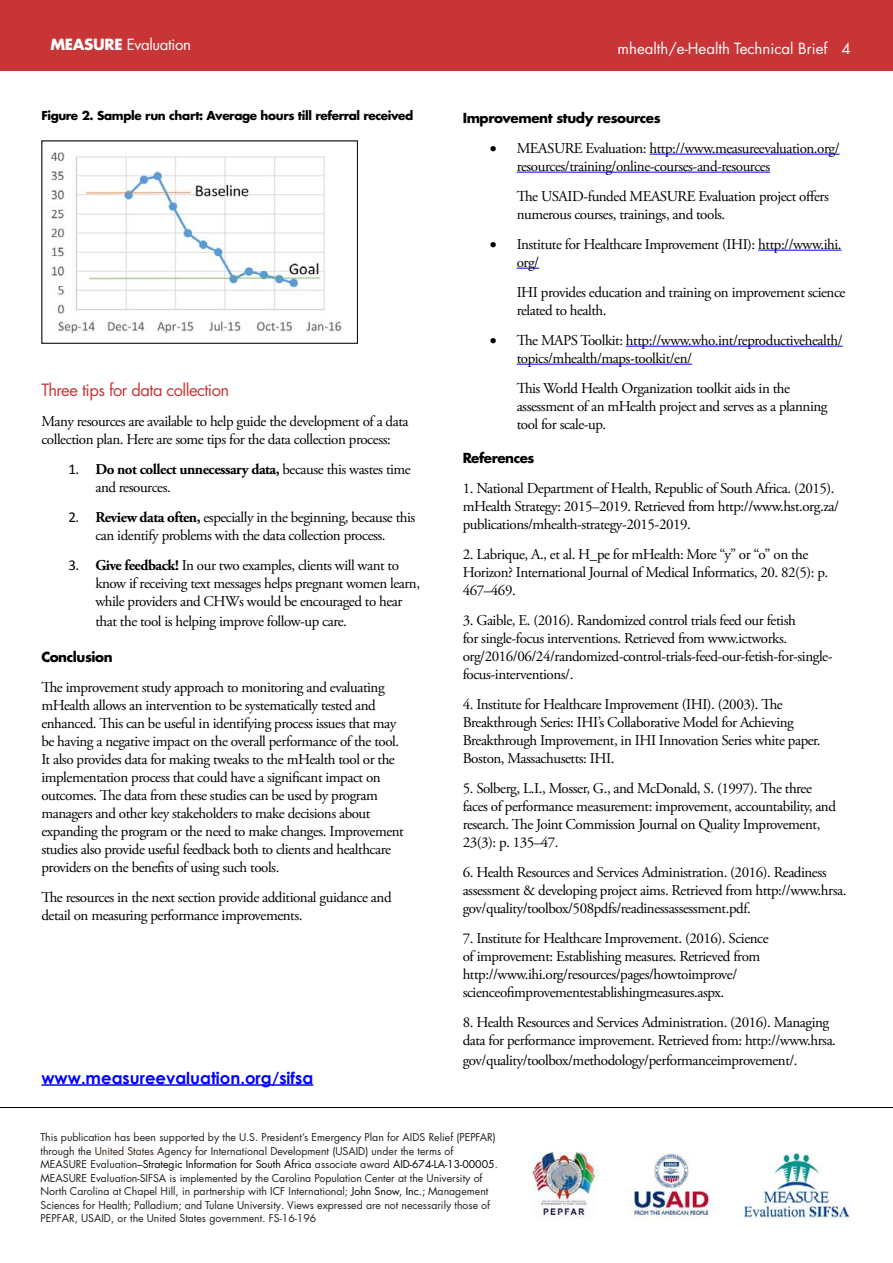
<style>
.page{position:relative;width:893px;height:1263px;background:#fff}
.page>*{position:absolute;margin:0;border:0;box-sizing:border-box;transform-origin:0 0}
.t1{font:700 16.5px "Century Gothic";color:#00f}
.t2{font:16.5px "Futura LT Pro";letter-spacing:-.03em;color:#c83537}
.t3{font:15px/18px "Adobe Garamond Pro";letter-spacing:-.03em;color:#000}
.t4{font:15px "Futura LT Pro";color:#fff}
.t5{font:15px "Futura LT Pro";letter-spacing:-.02em;color:#fff}
.t6{font:700 13.5px "Futura LT Pro";letter-spacing:-.03em;color:#000}
.t7{font:700 12px "Futura LT Pro";letter-spacing:-.03em;color:#000}
.t8{font:10.5px/13.5px "Futura LT Pro";color:#211d1e}
.s1{font-weight:700}
.s2{font-family:"Calibri"}
.s3{color:#322117}
.s4{color:#000}
</style>
<div class="page">
<hr style="left:649px;top:154px;width:191px;height:1px;background:#00f">
<hr style="left:517px;top:172px;width:253px;height:1px;background:#00f">
<hr style="left:758px;top:250px;width:83px;height:1px;background:#00f">
<svg style="left:517px;top:268px;width:22px;height:1px"></svg>
<hr style="left:626px;top:346px;width:217px;height:1px;background:#00f">
<hr style="left:517px;top:364px;width:175px;height:1px;background:#00f">
<hr style="left:0;top:1107px;width:893px;height:1px;background:#000">
<img style="left:528px;top:1152px;width:322px;height:73px">
<hr style="left:41px;top:1084px;width:272px;height:2px;background:#00f">
<img style="left:50px;top:152px;width:292px;height:182px">
<div style="left:41px;top:141px;width:317px;height:203px;border:1px solid #000"></div>
<div style="left:0;top:0;width:893px;height:71px;background:#c83537"></div>
<p class="t5" style="left:50px;top:34px;width:142px"><span class="s1">MEASURE</span> Evaluation</p>
<p class="t4" style="left:618px;top:38px;width:235px">mhealth/e-Health Technical Brief 4</p>
<p class="t7" style="left:41px;top:107px;width:373px">Figure 2. Sample run chart: Average hours till referral received</p>
<p class="t2" style="left:41px;top:379px;width:189px">Three tips for data collection</p>
<p class="t3" style="left:41px;top:413px;width:369px">Many resources are available to help guide the development of a data collection plan. Here are some tips for the data collection process:</p>
<p class="t3" style="left:95px;top:461px;width:317px;text-indent:-27px"><span class="s2">1.</span> <span class="s1">Do not collect unnecessary data,</span> because this wastes time and resources.</p>
<p class="t3" style="left:68px;top:509px;width:348px;text-align:center"><span class="s2">2.</span> <span class="s1">Review data often,</span> especially in the beginning, because this can identify problems with the data collection process.</p>
<p class="t3" style="left:95px;top:557px;width:326px;text-indent:-27px"><span class="s2">3.</span> <span class="s1">Give feedback!</span> In our two examples, clients will want to know if receiving text messages helps pregnant women learn, while providers and CHWs would be encouraged to hear</p>
<p class="t3" style="left:95px;top:613px;width:253px">that the tool is helping improve follow-up care.</p>
<p class="t6" style="left:41px;top:646px;width:73px">Conclusion</p>
<p class="t3" style="left:41px;top:679px;width:364px">The improvement study approach to monitoring and evaluating mHealth allows an intervention to be systematically tested and enhanced. This can be useful in identifying process issues that may be having a negative impact on the overall performance of the tool.<br>It also provides data for making tweaks to the mHealth tool or the implementation process that could have a significant impact on outcomes. The data from these studies can be used by program managers and other key stakeholders to make decisions about expanding the program or the need to make changes. Improvement studies also provide useful feedback both to clients and healthcare providers on the benefits of using such tools.</p>
<p class="t3" style="left:41px;top:889px;width:352px">The resources in the next section provide additional guidance and detail on measuring performance improvements.</p>
<p class="t1" style="left:41px;top:1065px;width:273px">www.measureevaluation.org/sifsa</p>
<p class="t6" style="left:463px;top:107px;width:199px">Improvement study resources</p>
<p class="t3" style="left:517px;top:139px;width:325px;text-indent:-27px">• MEASURE Evaluation: http://www.measureevaluation.org/ resources/training/online-courses-and-resources</p>
<p class="t3" style="left:517px;top:187px;width:314px">The USAID-funded MEASURE Evaluation project offers numerous courses, trainings, and tools.</p>
<p class="t3" style="left:517px;top:235px;width:326px;text-indent:-27px">• Institute for Healthcare Improvement (IHI): http://www.ihi. org/</p>
<p class="t3" style="left:517px;top:283px;width:330px">IHI provides education and training on improvement science related to health.</p>
<p class="t3" style="left:517px;top:331px;width:328px;text-indent:-27px">• The MAPS Toolkit: http://www.who.int/reproductivehealth/ topics/mhealth/maps-toolkit/en/</p>
<p class="t3" style="left:517px;top:379px;width:312px">This World Health Organization toolkit aids in the assessment of an mHealth project and serves as a planning tool for scale-up.</p>
<p class="t6" style="left:463px;top:448px;width:73px">References</p>
<p class="t3" style="left:463px;top:480px;width:378px">1. National Department of Health, Republic of South Africa. (2015). mHealth Strategy: 2015–2019. Retrieved from http://www.hst.org.za/ publications/mhealth-strategy-2015-2019.</p>
<p class="t3" style="left:463px;top:546px;width:367px">2. Labrique, A., et al. H_pe for mHealth: More “y” or “o” on the<br>Horizon? International Journal of Medical Informatics, 20. 82(5): p.<br>467–469.</p>
<p class="t3" style="left:463px;top:612px;width:371px">3. Gaible, E. (2016). Randomized control trials feed our fetish<br>for single-focus interventions. Retrieved from www.ictworks. org/2016/06/24/randomized-control-trials-feed-our-fetish-for-single&shy;focus-interventions/.</p>
<p class="t3" style="left:463px;top:696px;width:359px">4. Institute for Healthcare Improvement (IHI). (2003). The Breakthrough Series: IHI’s Collaborative Model for Achieving Breakthrough Improvement, in IHI Innovation Series white paper.<br>Boston, Massachusetts: IHI.</p>
<p class="t3" style="left:463px;top:780px;width:375px">5. Solberg, L.I., Mosser, G., and McDonald, S. (1997). The three faces of performance measurement: improvement, accountability, and research. The Joint Commission Journal on Quality Improvement, 23(3): p. 135–47.</p>
<p class="t3" style="left:463px;top:864px;width:385px">6. Health Resources and Services Administration. (2016). Readiness assessment &amp; developing project aims. Retrieved from http://www.hrsa. gov/quality/toolbox/508pdfs/readinessassessment.pdf.</p>
<p class="t3" style="left:463px;top:930px;width:308px">7. Institute for Healthcare Improvement. (2016). Science of improvement: Establishing measures. Retrieved from http://www.ihi.org/resources/pages/howtoimprove/ scienceofimprovementestablishingmeasures.aspx.</p>
<p class="t3" style="left:463px;top:1014px;width:375px">8. Health Resources and Services Administration. (2016). Managing data for performance improvement. Retrieved from: http://www.hrsa.</p>
<p class="t3" style="left:463px;top:1051px;width:336px">gov/quality/toolbox/methodology/performanceimprovement/.</p>
<p class="t8" style="left:40px;top:1130px;width:459px">This publication has been supported by the U.S. President’s Emergency Plan for AIDS Relief (PEPFAR) through the <span class="s3">United States</span> Agency for International Development (USAID) under the terms of MEASURE Evaluation–<span class="s4">Strategic Information for South Africa</span> associate award <span class="s4">AID-674-LA-13-00005</span>.<br>MEASURE Evaluation-SIFSA is implemented by the Carolina Population Center at the University of North Carolina at Chapel Hill, in partnership with ICF International; <span class="s4">John Snow, Inc.;</span> Management Sciences for Health; Palladium; and Tulane University. Views expressed are not necessarily those of PEPFAR, USAID, or the United States government. FS-16-196</p>
</div>
